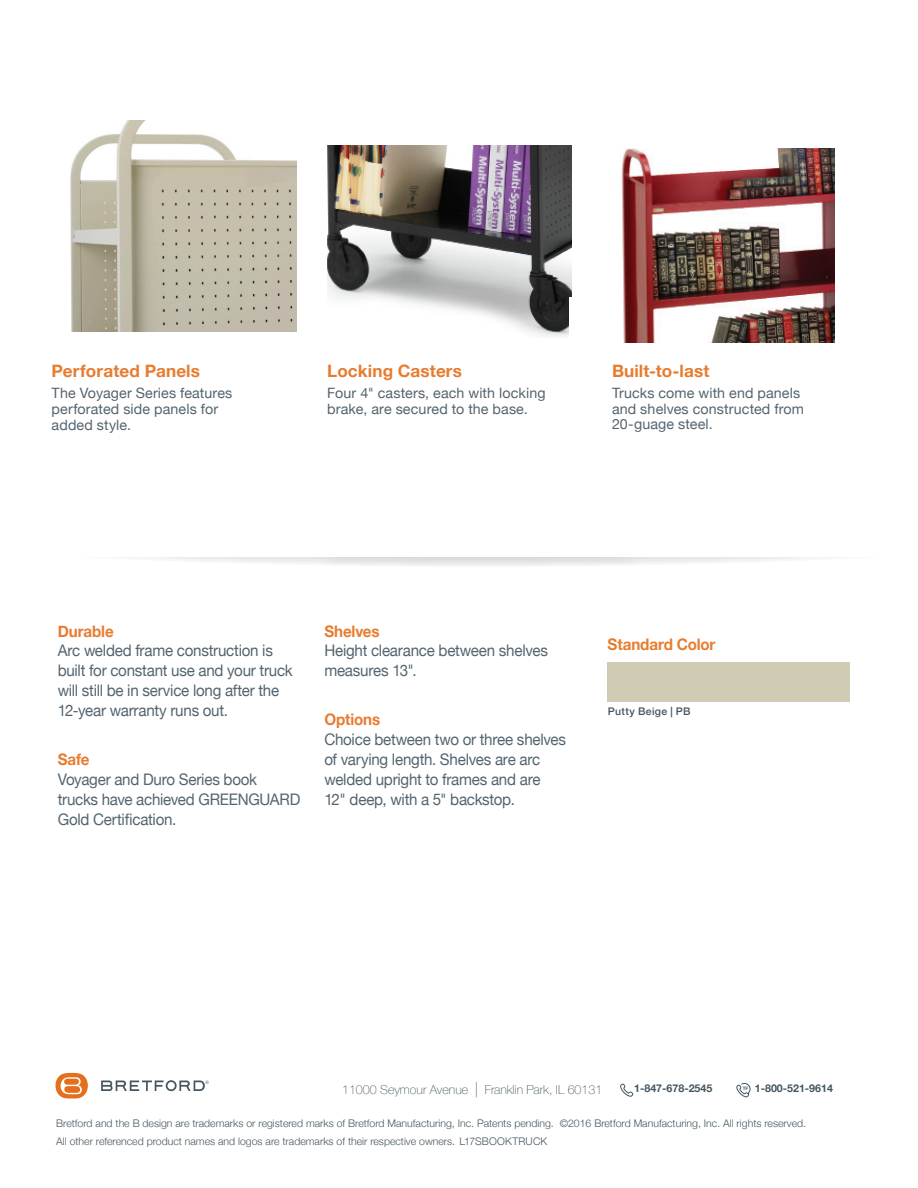
<style>
.page{position:relative;width:918px;height:1188px;background:#fff}
.page>*{position:absolute;margin:0;border:0;box-sizing:border-box;transform-origin:0 0}
.t1{font:700 17.1px "Helvetica Neue";letter-spacing:.01em;color:#e77c2f}
.t2{font:15.9px/20px "Helvetica Neue";letter-spacing:-.015em;color:#53646f;scale:.95 1}
.t3{font:700 15.9px "Helvetica Neue";letter-spacing:-.005em;color:#e77c2f;scale:.95 1}
.t4{font:14.25px/15.8px "Helvetica Neue";letter-spacing:.01em;color:#53646f}
.t5{font:100 12.45px "Helvetica Neue";color:#45555f}
.t6{font:700 10.65px "Helvetica Neue";color:#45555f}
.t7{font:300 10.5px/18px "Helvetica Neue";color:#45555f}
.t8{font:500 10.5px "Helvetica Neue";letter-spacing:.035em;color:#45555f}
.t9{font:700 4.65px "Helvetica";color:#45555f}
.s1{font-weight:700;color:#e77c2f}
.s2{font-size:16.05px}
.s3{font-size:15.6px}
</style>
<div class="page">
<svg style="left:620px;top:1083px;width:131px;height:15px"></svg>
<svg style="left:56px;top:1073px;width:32px;height:25px"></svg>
<svg style="left:101px;top:1080px;width:108px;height:11px"></svg>
<img style="left:327px;top:145px;width:244px;height:192px">
<img style="left:70px;top:121px;width:226px;height:211px">
<img style="left:621px;top:148px;width:214px;height:195px">
<div style="left:608px;top:663px;width:242px;height:39px;background:#d0ccb3"></div>
<div style="left:569px;top:297px;width:40px;height:63px;background:#fff"></div>
<p class="t1" style="left:52px;top:357px;width:150px">Perforated Panels</p>
<p class="t4" style="left:52px;top:386px;width:182px">The Voyager Series features perforated side panels for added style.</p>
<p class="t1" style="left:327px;top:357px;width:136px">Locking Casters</p>
<p class="t4" style="left:327px;top:386px;width:220px">Four 4" casters, each with locking brake, are secured to the base.</p>
<p class="t1" style="left:612px;top:357px;width:99px">Built-to-last</p>
<p class="t4" style="left:612px;top:386px;width:194px">Trucks come with end panels and shelves constructed from<br>20-guage steel.</p>
<p class="t2" style="left:58px;top:622px;width:249px"><span class="s1">Durable<br></span>Arc welded frame construction is built for constant use and your truck will still be in service long after the<br>12-year warranty runs out.</p>
<p class="t2" style="left:58px;top:750px;width:257px"><span class="s1">Safe<br></span>Voyager and Duro Series book trucks have achieved GREENGUARD<br>Gold Certification.</p>
<p class="t2" style="left:324px;top:622px;width:237px"><span class="s1">Shelves<br></span>Height clearance between shelves measures 13".</p>
<p class="t2" style="left:324px;top:711px;width:256px"><span class="s1">Options<br></span>Choice between two or three shelves of varying length. Shelves are arc welded upright to frames and are<br>12" deep, with a 5" backstop.</p>
<p class="t3" style="left:608px;top:632px;width:115px"><span class="s2">S</span>tandard Color</p>
<p class="t8" style="left:608px;top:703px;width:84px">Putty Beige | PB</p>
<p class="t5" style="left:342px;top:1080px;width:262px">11000 Seymour Avenue <span class="s3">|</span> Franklin Park, IL 60131</p>
<p class="t6" style="left:634px;top:1080px;width:80px">1-847-678-2545</p>
<p class="t9" style="left:743px;top:1085px;width:7px">TF</p>
<p class="t6" style="left:755px;top:1080px;width:80px">1-800-521-9614</p>
<p class="t7" style="left:56px;top:1114px;width:751px">Bretford and the B design are trademarks or registered marks of Bretford Manufacturing, Inc. Patents pending. ©2016 Bretford Manufacturing, Inc. All rights reserved.<br>All other referenced product names and logos are trademarks of their respective owners. L17SBOOKTRUCK</p>
</div>
